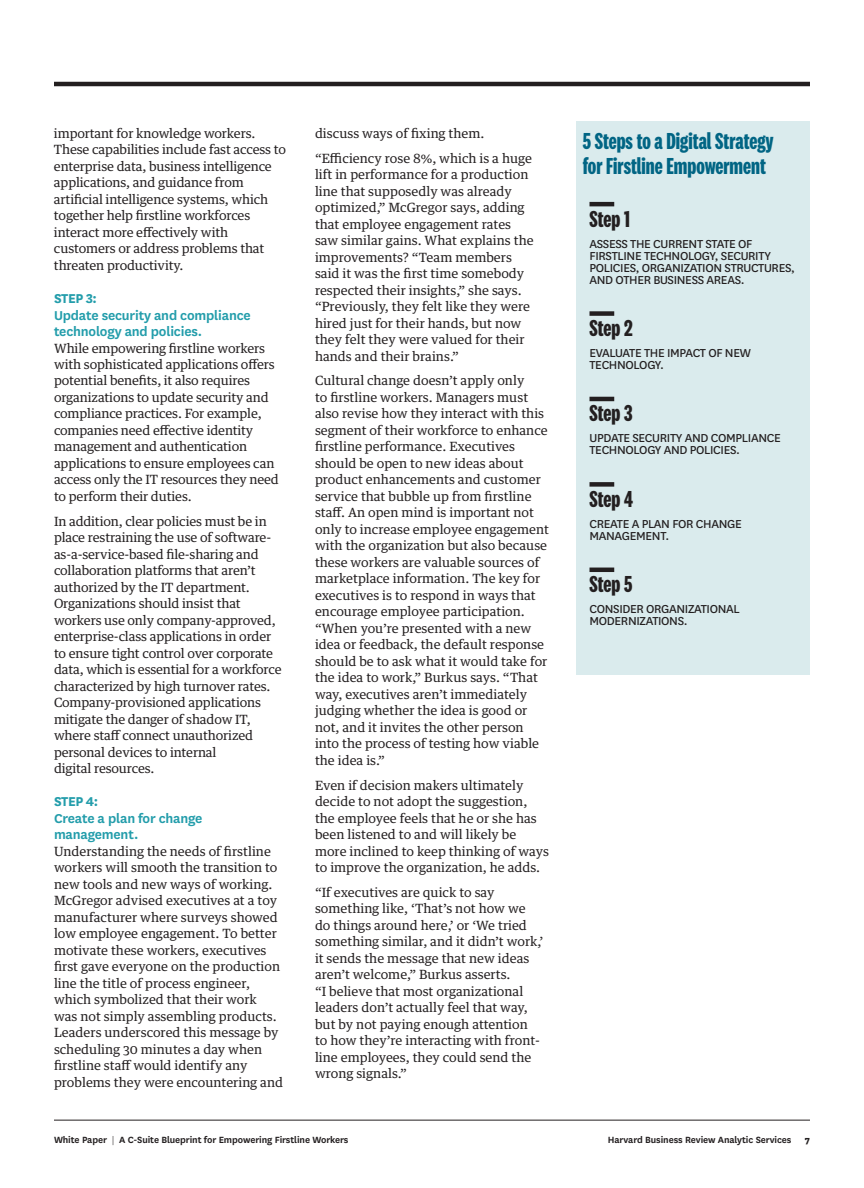
<style>
.page{position:relative;width:864px;height:1188px;background:#fff}
.page>*{position:absolute;margin:0;border:0;box-sizing:border-box;transform-origin:0 0}
.t1{font:700 24px/25.5px "National 2 Compressed";color:#016584}
.t2{font:700 24px "National 2 Compressed";color:#231f20}
.t3{font:600 15px/16.5px "National HBR";letter-spacing:-.01em;color:#239dab}
.t4{font:700 15px "National HBR";letter-spacing:-.03em;color:#239dab}
.t5{font:13.5px/12px "HBR Stationery";letter-spacing:-.025em;color:#231f20}
.t6{font:12.75px/16.5px "Guardian Text Egyp HBR";color:#231f20}
.t7{font:600 10.5px "National HBR";letter-spacing:-.01em;color:#231f20}
.t8{font:800 10.5px "National HBR";color:#231f20}
.s1{font-weight:300}
</style>
<div class="page">
<hr style="left:54px;top:82px;width:756px;height:4px;background:#231f20">
<hr style="left:54px;top:1120px;width:756px;height:1px;background:#231f20">
<div style="left:576px;top:122px;width:234px;height:553px;background:#daebed"></div>
<hr style="left:590px;top:202px;width:24px;height:4px;background:#231f20">
<div style="left:590px;top:311px;width:24px;height:5px;background:#231f20"></div>
<hr style="left:590px;top:397px;width:24px;height:4px;background:#231f20">
<div style="left:590px;top:482px;width:24px;height:5px;background:#231f20"></div>
<hr style="left:590px;top:568px;width:24px;height:4px;background:#231f20">
<p class="t6" style="left:54px;top:124px;width:233px">important for knowledge workers.<br>These capabilities include fast access to enterprise data, business intelligence applications, and guidance from artificial intelligence systems, which together help firstline workforces interact more effectively with customers or address problems that threaten productivity.</p>
<p class="t4" style="left:54px;top:288px;width:44px">STEP 3:</p>
<p class="t3" style="left:54px;top:306px;width:198px">Update security and compliance technology and policies.</p>
<p class="t6" style="left:54px;top:338px;width:226px">While empowering firstline workers with sophisticated applications offers potential benefits, it also requires organizations to update security and compliance practices. For example, companies need effective identity management and authentication applications to ensure employees can access only the IT resources they need to perform their duties.</p>
<p class="t6" style="left:54px;top:512px;width:229px">In addition, clear policies must be in place restraining the use of software&shy;as-a-service-based file-sharing and collaboration platforms that aren’t authorized by the IT department.<br>Organizations should insist that workers use only company-approved, enterprise-class applications in order to ensure tight control over corporate data, which is essential for a workforce characterized by high turnover rates.<br>Company-provisioned applications mitigate the danger of shadow IT, where staff connect unauthorized personal devices to internal<br>digital resources.</p>
<p class="t4" style="left:54px;top:791px;width:46px">STEP 4:</p>
<p class="t3" style="left:54px;top:809px;width:150px">Create a plan for change management.</p>
<p class="t6" style="left:54px;top:842px;width:231px">Understanding the needs of firstline workers will smooth the transition to new tools and new ways of working.<br>McGregor advised executives at a toy manufacturer where surveys showed low employee engagement. To better motivate these workers, executives first gave everyone on the production line the title of process engineer, which symbolized that their work was not simply assembling products.<br>Leaders underscored this message by scheduling 30 minutes a day when firstline staff would identify any problems they were encountering and</p>
<p class="t6" style="left:315px;top:120px;width:219px;line-height:24.8px">discuss ways of fixing them. “Efficiency rose 8%, which is a huge</p>
<p class="t6" style="left:315px;top:165px;width:220px">lift in performance for a production line that supposedly was already optimized,” McGregor says, adding that employee engagement rates saw similar gains. What explains the improvements? “Team members said it was the first time somebody respected their insights,” she says. “Previously, they felt like they were hired just for their hands, but now they felt they were valued for their hands and their brains.”</p>
<p class="t6" style="left:315px;top:371px;width:236px">Cultural change doesn’t apply only<br>to firstline workers. Managers must also revise how they interact with this segment of their workforce to enhance firstline performance. Executives should be open to new ideas about product enhancements and customer service that bubble up from firstline staff. An open mind is important not only to increase employee engagement with the organization but also because these workers are valuable sources of marketplace information. The key for executives is to respond in ways that encourage employee participation. “When you’re presented with a new idea or feedback, the default response should be to ask what it would take for the idea to work,” Burkus says. “That way, executives aren’t immediately judging whether the idea is good or not, and it invites the other person into the process of testing how viable the idea is.”</p>
<p class="t6" style="left:315px;top:776px;width:235px">Even if decision makers ultimately decide to not adopt the suggestion, the employee feels that he or she has been listened to and will likely be more inclined to keep thinking of ways to improve the organization, he adds.</p>
<p class="t6" style="left:315px;top:883px;width:230px">“If executives are quick to say something like, ‘That’s not how we do things around here,’ or ‘We tried something similar, and it didn’t work,’ it sends the message that new ideas aren’t welcome,” Burkus asserts.<br>“I believe that most organizational leaders don’t actually feel that way, but by not paying enough attention<br>to how they’re interacting with front&shy;line employees, they could send the wrong signals.”</p>
<h1 class="t1" style="left:583px;top:128px;width:192px">5 Steps to a Digital Strategy for Firstline Empowerment</h1>
<h1 class="t2" style="left:589px;top:206px;width:42px">Step 1</h1>
<p class="t5" style="left:590px;top:237px;width:207px">ASSESS THE CURRENT STATE OF<br>FIRSTLINE TECHNOLOGY, SECURITY<br>POLICIES, ORGANIZATION STRUCTURES,<br>AND OTHER BUSINESS AREAS.</p>
<h1 class="t2" style="left:590px;top:315px;width:45px">Step 2</h1>
<p class="t5" style="left:590px;top:346px;width:163px">EVALUATE THE IMPACT OF NEW<br>TECHNOLOGY.</p>
<h1 class="t2" style="left:590px;top:401px;width:44px">Step 3</h1>
<p class="t5" style="left:590px;top:432px;width:193px">UPDATE SECURITY AND COMPLIANCE<br>TECHNOLOGY AND POLICIES.</p>
<h1 class="t2" style="left:590px;top:486px;width:45px">Step 4</h1>
<p class="t5" style="left:590px;top:517px;width:154px">CREATE A PLAN FOR CHANGE<br>MANAGEMENT.</p>
<h1 class="t2" style="left:590px;top:571px;width:44px">Step 5</h1>
<p class="t5" style="left:590px;top:602px;width:152px">CONSIDER ORGANIZATIONAL<br>MODERNIZATIONS.</p>
<p class="t7" style="left:54px;top:1132px;width:296px">White Paper <span class="s1">|</span> A C-Suite Blueprint for Empowering Firstline Workers</p>
<p class="t7" style="left:608px;top:1133px;width:185px">Harvard Business Review Analytic Services</p>
<p class="t8" style="left:805px;top:1133px;width:7px">7</p>
</div>
